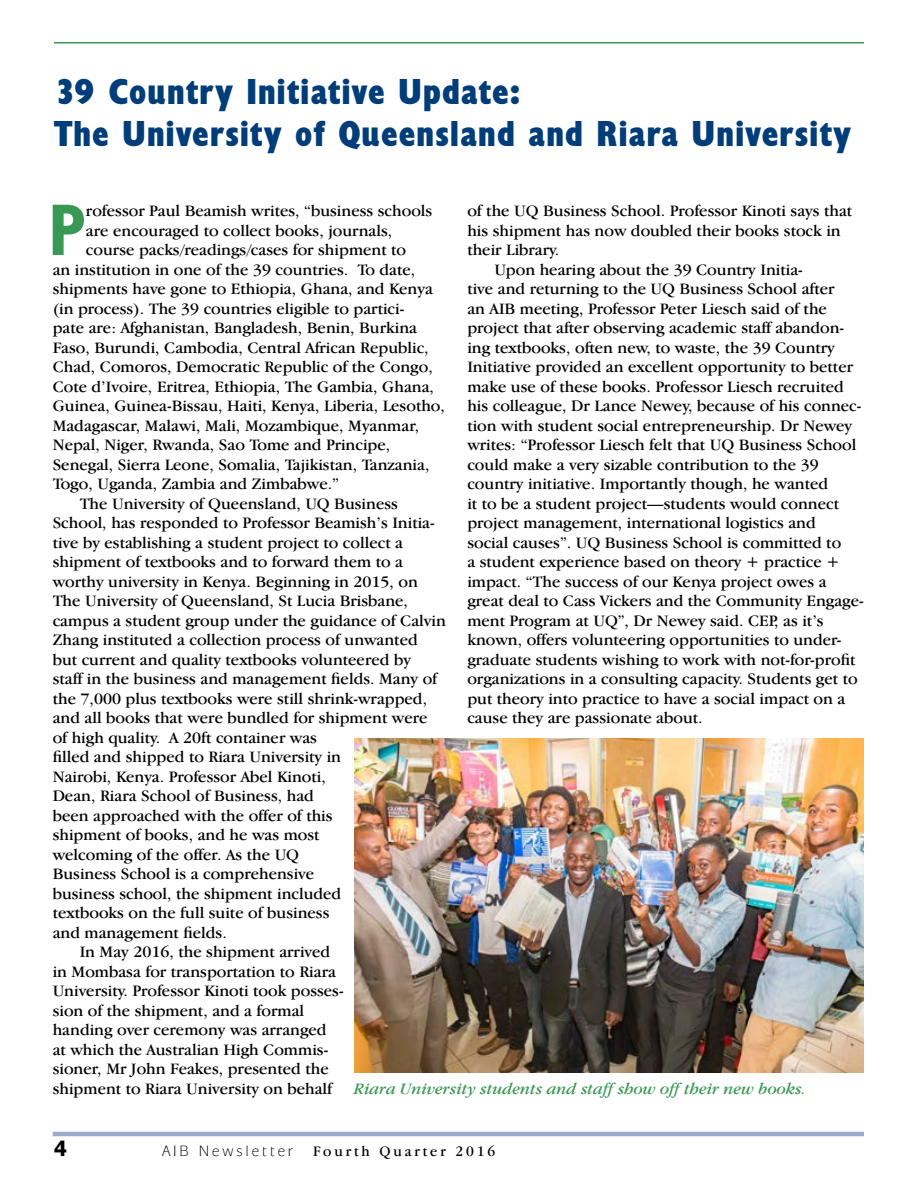
<style>
.page{position:relative;width:918px;height:1188px;background:#fff}
.page>*{position:absolute;margin:0;border:0;box-sizing:border-box;transform-origin:0 0}
.t1{font:73.65px "Classical Sans Bold Cond DTC";color:#399853;scale:.95 1}
.t2{font:37.5px/42px "Classical Sans Ex Bd Cond DTC";letter-spacing:.03em;color:#003d79}
.t3{font:700 21px "Tahoma";color:#000;scale:.95 1}
.t4{font:16.5px "Garamond IT Cby BT";color:#000}
.t5{font:italic 16.5px "Garamond IT Cby BT";color:#399853}
.t6{font:15px "Garamond IT Cby BT";letter-spacing:.2em;color:#000;scale:.95 1}
.t7{font:15px "Mixage IT Cby BT";letter-spacing:.2em;color:#000;scale:.95 1}
</style>
<div class="page">
<hr style="left:53px;top:1132px;width:811px;height:4px;background:#9eaacb">
<hr style="left:54px;top:42px;width:810px;height:2px;background:#399853">
<img style="left:354px;top:738px;width:510px;height:334px">
<h2 class="t2" style="left:54px;top:71px;width:799px">39 Country Initiative Update:<br>The University of Queensland and Riara University</h2>
<h1 class="t1" style="left:48px;top:189px;width:41px">P</h1>
<p class="t4" style="left:86px;top:201px;width:348px">rofessor Paul Beamish writes, “business schools</p>
<p class="t4" style="left:467px;top:201px;width:386px">of the UQ Business School. Professor Kinoti says that</p>
<p class="t4" style="left:467px;top:221px;width:375px">his shipment has now doubled their books stock in</p>
<p class="t4" style="left:467px;top:240px;width:94px">their Library.</p>
<p class="t4" style="left:494px;top:260px;width:310px">Upon hearing about the 39 Country Initia-</p>
<p class="t4" style="left:467px;top:279px;width:369px">tive and returning to the UQ Business School after</p>
<p class="t4" style="left:467px;top:299px;width:361px">an AIB meeting, Professor Peter Liesch said of the</p>
<p class="t4" style="left:467px;top:318px;width:378px">project that after observing academic staff abandon-</p>
<p class="t4" style="left:467px;top:338px;width:369px">ing textbooks, often new, to waste, the 39 Country</p>
<p class="t4" style="left:467px;top:357px;width:387px">Initiative provided an excellent opportunity to better</p>
<p class="t4" style="left:467px;top:377px;width:378px">make use of these books. Professor Liesch recruited</p>
<p class="t4" style="left:467px;top:396px;width:396px">his colleague, Dr Lance Newey, because of his connec-</p>
<p class="t4" style="left:467px;top:416px;width:386px">tion with student social entrepreneurship. Dr Newey</p>
<p class="t4" style="left:467px;top:435px;width:391px">writes: “Professor Liesch felt that UQ Business School</p>
<p class="t4" style="left:467px;top:455px;width:353px">could make a very sizable contribution to the 39</p>
<p class="t4" style="left:467px;top:474px;width:362px">country initiative. Importantly though, he wanted</p>
<p class="t4" style="left:467px;top:494px;width:373px">it to be a student project—students would connect</p>
<p class="t4" style="left:467px;top:513px;width:350px">project management, international logistics and</p>
<p class="t4" style="left:467px;top:533px;width:375px">social causes”. UQ Business School is committed to</p>
<p class="t4" style="left:467px;top:552px;width:374px">a student experience based on theory + practice +</p>
<p class="t4" style="left:467px;top:572px;width:361px">impact. “The success of our Kenya project owes a</p>
<p class="t4" style="left:467px;top:591px;width:398px">great deal to Cass Vickers and the Community Engage-</p>
<p class="t4" style="left:467px;top:611px;width:358px">ment Program at UQ”, Dr Newey said. CEP, as it’s</p>
<p class="t4" style="left:467px;top:630px;width:376px">known, offers volunteering opportunities to under-</p>
<p class="t4" style="left:467px;top:650px;width:390px">graduate students wishing to work with not-for-profit</p>
<p class="t4" style="left:467px;top:669px;width:392px">organizations in a consulting capacity. Students get to</p>
<p class="t4" style="left:467px;top:689px;width:379px">put theory into practice to have a social impact on a</p>
<p class="t4" style="left:467px;top:708px;width:237px">cause they are passionate about.</p>
<p class="t4" style="left:86px;top:220px;width:308px">are encouraged to collect books, journals,</p>
<p class="t4" style="left:86px;top:240px;width:322px">course packs/readings/cases for shipment to</p>
<p class="t4" style="left:53px;top:259px;width:364px">an institution in one of the 39 countries. To date,</p>
<p class="t4" style="left:53px;top:279px;width:382px">shipments have gone to Ethiopia, Ghana, and Kenya</p>
<p class="t4" style="left:53px;top:298px;width:353px">(in process). The 39 countries eligible to partici-</p>
<p class="t4" style="left:53px;top:318px;width:366px">pate are: Afghanistan, Bangladesh, Benin, Burkina</p>
<p class="t4" style="left:53px;top:337px;width:378px">Faso, Burundi, Cambodia, Central African Republic,</p>
<p class="t4" style="left:53px;top:357px;width:382px">Chad, Comoros, Democratic Republic of the Congo,</p>
<p class="t4" style="left:53px;top:376px;width:383px">Cote d’Ivoire, Eritrea, Ethiopia, The Gambia, Ghana,</p>
<p class="t4" style="left:53px;top:396px;width:394px">Guinea, Guinea-Bissau, Haiti, Kenya, Liberia, Lesotho,</p>
<p class="t4" style="left:53px;top:415px;width:368px">Madagascar, Malawi, Mali, Mozambique, Myanmar,</p>
<p class="t4" style="left:53px;top:435px;width:339px">Nepal, Niger, Rwanda, Sao Tome and Principe,</p>
<p class="t4" style="left:53px;top:454px;width:378px">Senegal, Sierra Leone, Somalia, Tajikistan, Tanzania,</p>
<p class="t4" style="left:53px;top:474px;width:288px">Togo, Uganda, Zambia and Zimbabwe.”</p>
<p class="t4" style="left:80px;top:493px;width:320px">The University of Queensland, UQ Business</p>
<p class="t4" style="left:53px;top:513px;width:384px">School, has responded to Professor Beamish’s Initia-</p>
<p class="t4" style="left:53px;top:532px;width:352px">tive by establishing a student project to collect a</p>
<p class="t4" style="left:53px;top:552px;width:352px">shipment of textbooks and to forward them to a</p>
<p class="t4" style="left:53px;top:571px;width:367px">worthy university in Kenya. Beginning in 2015, on</p>
<p class="t4" style="left:53px;top:591px;width:357px">The University of Queensland, St Lucia Brisbane,</p>
<p class="t4" style="left:53px;top:610px;width:395px">campus a student group under the guidance of Calvin</p>
<p class="t4" style="left:53px;top:630px;width:367px">Zhang instituted a collection process of unwanted</p>
<p class="t4" style="left:53px;top:649px;width:360px">but current and quality textbooks volunteered by</p>
<p class="t4" style="left:53px;top:669px;width:386px">staff in the business and management fields. Many of</p>
<p class="t4" style="left:53px;top:688px;width:376px">the 7,000 plus textbooks were still shrink-wrapped,</p>
<p class="t4" style="left:53px;top:708px;width:376px">and all books that were bundled for shipment were</p>
<p class="t4" style="left:53px;top:727px;width:266px">of high quality. A 20ft container was</p>
<p class="t4" style="left:53px;top:747px;width:290px">filled and shipped to Riara University in</p>
<p class="t4" style="left:53px;top:766px;width:275px">Nairobi, Kenya. Professor Abel Kinoti,</p>
<p class="t4" style="left:53px;top:786px;width:263px">Dean, Riara School of Business, had</p>
<p class="t4" style="left:53px;top:805px;width:281px">been approached with the offer of this</p>
<p class="t4" style="left:53px;top:825px;width:268px">shipment of books, and he was most</p>
<p class="t4" style="left:53px;top:844px;width:248px">welcoming of the offer. As the UQ</p>
<p class="t4" style="left:53px;top:864px;width:263px">Business School is a comprehensive</p>
<p class="t4" style="left:53px;top:883px;width:290px">business school, the shipment included</p>
<p class="t4" style="left:53px;top:903px;width:278px">textbooks on the full suite of business</p>
<p class="t4" style="left:53px;top:923px;width:176px">and management fields.</p>
<p class="t4" style="left:80px;top:942px;width:252px">In May 2016, the shipment arrived</p>
<p class="t4" style="left:53px;top:962px;width:285px">in Mombasa for transportation to Riara</p>
<p class="t4" style="left:53px;top:981px;width:292px">University. Professor Kinoti took posses-</p>
<p class="t4" style="left:53px;top:1001px;width:253px">sion of the shipment, and a formal</p>
<p class="t4" style="left:53px;top:1020px;width:275px">handing over ceremony was arranged</p>
<p class="t4" style="left:53px;top:1040px;width:277px">at which the Australian High Commis-</p>
<p class="t4" style="left:53px;top:1059px;width:278px">sioner, Mr John Feakes, presented the</p>
<p class="t4" style="left:53px;top:1079px;width:281px">shipment to Riara University on behalf</p>
<p class="t5" style="left:354px;top:1079px;width:453px">Riara University students and staff show off their new books.</p>
<p class="t3" style="left:54px;top:1134px;width:15px">4</p>
<p class="t7" style="left:162px;top:1142px;width:140px">AIB Newsletter</p>
<p class="t6" style="left:313px;top:1142px;width:193px">Fourth Quarter 2016</p>
</div>
